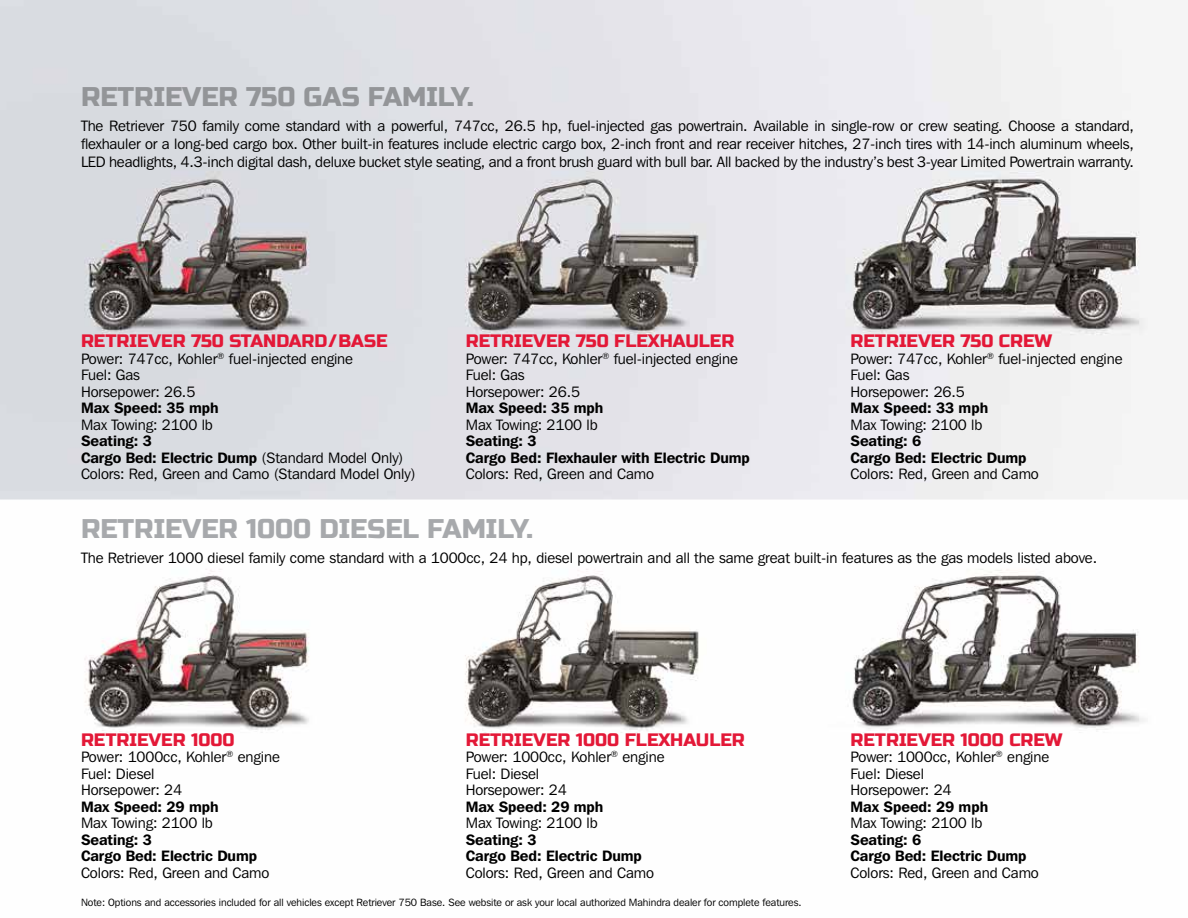
<style>
.page{position:relative;width:1188px;height:918px;background:#fff}
.page>*{position:absolute;margin:0;border:0;box-sizing:border-box;transform-origin:0 0}
.t1{font:27px "Russo One";color:#a7a9ac}
.t2{font:27px "Russo One";color:#939598}
.t3{font:18px "Russo One";color:#e31837}
.t4{font:15px/16.5px "Franklin Gothic IT Cby BT";letter-spacing:-.005em;color:#000}
.t5{font:600 15px/16.5px "Franklin Gothic IT Cby BT";letter-spacing:-.005em;color:#000}
.t6{font:10.5px "Franklin Gothic IT Cby BT";letter-spacing:-.005em;color:#000}
.s1{font-weight:600}
</style>
<div class="page">
<img style="left:0;top:0;width:1148px;height:733px">
<h1 class="t2" style="left:81px;top:81px;width:394px">RETRIEVER 750 GAS FAMILY.</h1>
<p class="t4" style="left:81px;top:116px;width:1055px;line-height:18px;text-align:justify">The Retriever 750 family come standard with a powerful, 747cc, 26.5 hp, fuel-injected gas powertrain. Available in single-row or crew seating. Choose a standard, flexhauler or a long-bed cargo box. Other built-in features include electric cargo box, 2-inch front and rear receiver hitches, 27-inch tires with 14-inch aluminum wheels, LED headlights, 4.3-inch digital dash, deluxe bucket style seating, and a front brush guard with bull bar. All backed by the industry’s best 3-year Limited Powertrain warranty.</p>
<p class="t3" style="left:81px;top:331px;width:308px">RETRIEVER 750 STANDARD/BASE</p>
<p class="t4" style="left:81px;top:350px;width:274px">Power: 747cc, Kohler<sup>®</sup> fuel-injected engine<br>Fuel: Gas<br>Horsepower: 26.5</p>
<p class="t5" style="left:81px;top:400px;width:139px">Max Speed: 35 mph</p>
<p class="t4" style="left:81px;top:416px;width:133px">Max Towing: 2100 lb</p>
<p class="t4" style="left:81px;top:433px;width:336px"><span class="s1">Seating: 3<br>Cargo Bed: Electric Dump</span> (Standard Model Only)<br>Colors: Red, Green and Camo (Standard Model Only)</p>
<p class="t3" style="left:466px;top:331px;width:270px">RETRIEVER 750 FLEXHAULER</p>
<p class="t4" style="left:466px;top:350px;width:274px">Power: 747cc, Kohler<sup>®</sup> fuel-injected engine<br>Fuel: Gas<br>Horsepower: 26.5</p>
<p class="t5" style="left:466px;top:400px;width:139px">Max Speed: 35 mph</p>
<p class="t4" style="left:466px;top:416px;width:133px">Max Towing: 2100 lb</p>
<p class="t5" style="left:466px;top:433px;width:286px">Seating: 3<br>Cargo Bed: Flexhauler with Electric Dump</p>
<p class="t4" style="left:466px;top:466px;width:190px">Colors: Red, Green and Camo</p>
<p class="t3" style="left:850px;top:331px;width:203px">RETRIEVER 750 CREW</p>
<p class="t4" style="left:850px;top:350px;width:274px">Power: 747cc, Kohler<sup>®</sup> fuel-injected engine<br>Fuel: Gas<br>Horsepower: 26.5</p>
<p class="t5" style="left:851px;top:400px;width:139px">Max Speed: 33 mph</p>
<p class="t4" style="left:851px;top:416px;width:133px">Max Towing: 2100 lb</p>
<p class="t5" style="left:851px;top:433px;width:178px">Seating: 6<br>Cargo Bed: Electric Dump</p>
<p class="t4" style="left:851px;top:466px;width:190px">Colors: Red, Green and Camo</p>
<h1 class="t1" style="left:81px;top:513px;width:454px">RETRIEVER 1000 DIESEL FAMILY.</h1>
<p class="t4" style="left:81px;top:549px;width:1018px">The Retriever 1000 diesel family come standard with a 1000cc, 24 hp, diesel powertrain and all the same great built-in features as the gas models listed above.</p>
<p class="t3" style="left:81px;top:729px;width:155px">RETRIEVER 1000</p>
<p class="t4" style="left:81px;top:748px;width:200px">Power: 1000cc, Kohler<sup>®</sup> engine<br>Fuel: Diesel<br>Horsepower: 24</p>
<p class="t5" style="left:81px;top:798px;width:139px">Max Speed: 29 mph</p>
<p class="t4" style="left:81px;top:814px;width:133px">Max Towing: 2100 lb</p>
<p class="t5" style="left:81px;top:831px;width:178px">Seating: 3<br>Cargo Bed: Electric Dump</p>
<p class="t4" style="left:81px;top:864px;width:190px">Colors: Red, Green and Camo</p>
<p class="t3" style="left:466px;top:729px;width:281px">RETRIEVER 1000 FLEXHAULER</p>
<p class="t4" style="left:466px;top:748px;width:200px">Power: 1000cc, Kohler<sup>®</sup> engine<br>Fuel: Diesel<br>Horsepower: 24</p>
<p class="t5" style="left:466px;top:798px;width:139px">Max Speed: 29 mph</p>
<p class="t4" style="left:466px;top:814px;width:133px">Max Towing: 2100 lb</p>
<p class="t5" style="left:466px;top:831px;width:178px">Seating: 3<br>Cargo Bed: Electric Dump</p>
<p class="t4" style="left:466px;top:864px;width:190px">Colors: Red, Green and Camo</p>
<p class="t6" style="left:81px;top:896px;width:722px">Note: Options and accessories included for all vehicles except Retriever 750 Base. See website or ask your local authorized Mahindra dealer for complete features.</p>
<p class="t3" style="left:850px;top:729px;width:214px">RETRIEVER 1000 CREW</p>
<p class="t4" style="left:850px;top:748px;width:200px">Power: 1000cc, Kohler<sup>®</sup> engine<br>Fuel: Diesel<br>Horsepower: 24</p>
<p class="t5" style="left:851px;top:798px;width:139px">Max Speed: 29 mph</p>
<p class="t4" style="left:851px;top:814px;width:133px">Max Towing: 2100 lb</p>
<p class="t5" style="left:851px;top:831px;width:178px">Seating: 6<br>Cargo Bed: Electric Dump</p>
<p class="t4" style="left:851px;top:864px;width:190px">Colors: Red, Green and Camo</p>
</div>
